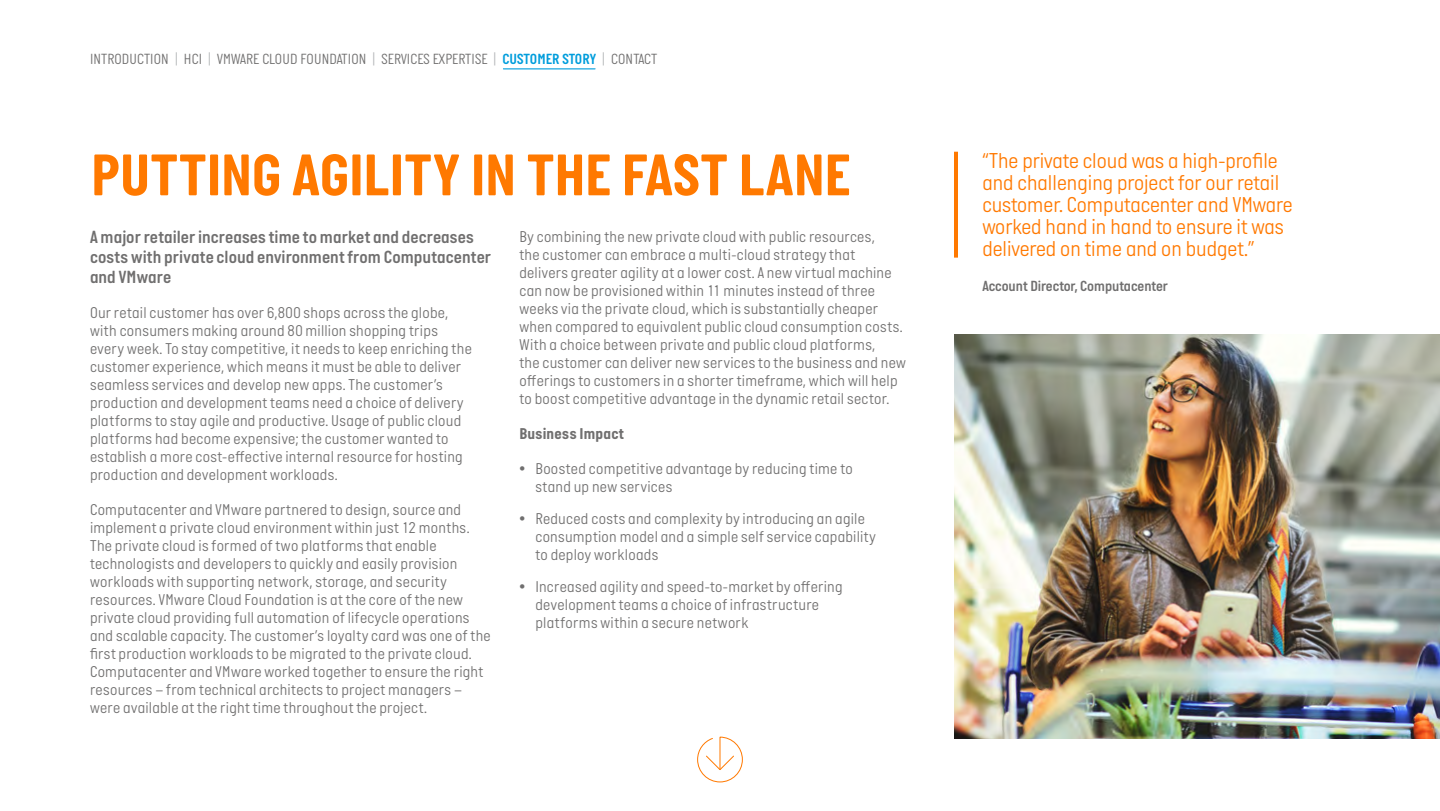
<style>
.page{position:relative;width:1440px;height:811px;background:#fff}
.page>*{position:absolute;margin:0;border:0;box-sizing:border-box;transform-origin:0 0}
.NEW_HEADER{font:700 60px "Italian Plate No One";letter-spacing:.005em;color:#ff7900}
.BODY{font:300 22px/22px "Italian Plate No One";color:#ff7900}
.PULLOUT_BOX_-_SUB_HE{font:18px/20px "Italian Plate No One D Bd";letter-spacing:.005em;color:#706f6f}
.PULLOUT_BOX_-_SUB_HE-2{font:300 16px/18px "Italian Plate No One";letter-spacing:.02em;color:#706f6f}
.PULLOUT_BOX_-_SUB_HE-3{font:700 16px "Italian Plate No One";letter-spacing:.02em;color:#706f6f}
.t1{font:300 15px "Italian Plate No One";letter-spacing:.01em;color:#706f6f}
.BODY-2{font:15px "Italian Plate No One D Bd";color:#706f6f}
.s1{color:#b0b2b4}
.s2{font-family:"Italian Plate No One D Bd";font-weight:400;color:#009ddc}
</style>
<div class="page">
<img style="left:954px;top:334px;width:486px;height:404px">
<svg style="left:503px;top:68px;width:93px;height:2px"></svg>
<svg style="left:697px;top:736px;width:46px;height:46px"></svg>
<hr style="left:954px;top:152px;width:4px;height:106px;background:#ff7900">
<p class="t1" style="left:90px;top:51px;width:569px">INTRODUCTION <span class="s1">|</span> HCI <span class="s1">|</span> VMWARE CLOUD FOUNDATION <span class="s1">|</span> SERVICES EXPERTISE <span class="s1">|</span> <span class="s2">CUSTOMER STORY</span> <span class="s1">|</span> CONTACT</p>
<p class="NEW_HEADER" style="left:91px;top:143px;width:761px">PUTTING AGILITY IN THE FAST LANE</p>
<p class="PULLOUT_BOX_-_SUB_HE" style="left:90px;top:227px;width:403px">A major retailer increases time to market and decreases costs with private cloud environment from Computacenter and VMware</p>
<p class="PULLOUT_BOX_-_SUB_HE-2" style="left:90px;top:304px;width:383px">Our retail customer has over 6,800 shops across the globe, with consumers making around 80 million shopping trips every week. To stay competitive, it needs to keep enriching the customer experience, which means it must be able to deliver seamless services and develop new apps. The customer’s production and development teams need a choice of delivery platforms to stay agile and productive. Usage of public cloud platforms had become expensive; the customer wanted to establish a more cost-effective internal resource for hosting production and development workloads.</p>
<p class="PULLOUT_BOX_-_SUB_HE-2" style="left:90px;top:501px;width:402px">Computacenter and VMware partnered to design, source and implement a private cloud environment within just 12 months.<br>The private cloud is formed of two platforms that enable technologists and developers to quickly and easily provision workloads with supporting network, storage, and security resources. VMware Cloud Foundation is at the core of the new private cloud providing full automation of lifecycle operations and scalable capacity. The customer’s loyalty card was one of the first production workloads to be migrated to the private cloud.<br>Computacenter and VMware worked together to ensure the right resources – from technical architects to project managers – were available at the right time throughout the project.</p>
<p class="PULLOUT_BOX_-_SUB_HE-2" style="left:519px;top:228px;width:388px">By combining the new private cloud with public resources,<br>the customer can embrace a multi-cloud strategy that delivers greater agility at a lower cost. A new virtual machine can now be provisioned within 11 minutes instead of three weeks via the private cloud, which is substantially cheaper when compared to equivalent public cloud consumption costs.<br>With a choice between private and public cloud platforms,<br>the customer can deliver new services to the business and new offerings to customers in a shorter timeframe, which will help to boost competitive advantage in the dynamic retail sector.</p>
<p class="PULLOUT_BOX_-_SUB_HE-3" style="left:519px;top:425px;width:106px">Business Impact</p>
<p class="PULLOUT_BOX_-_SUB_HE-2" style="left:535px;top:460px;width:319px;text-indent:-16px">• Boosted competitive advantage by reducing time to stand up new services</p>
<p class="PULLOUT_BOX_-_SUB_HE-2" style="left:535px;top:510px;width:342px;text-indent:-16px">• Reduced costs and complexity by introducing an agile consumption model and a simple self service capability to deploy workloads</p>
<p class="PULLOUT_BOX_-_SUB_HE-2" style="left:535px;top:578px;width:309px;text-indent:-16px">• Increased agility and speed-to-market by offering development teams a choice of infrastructure platforms within a secure network</p>
<p class="BODY" style="left:982px;top:150px;width:312px">“The private cloud was a high-profile and challenging project for our retail customer. Computacenter and VMware worked hand in hand to ensure it was delivered on time and on budget.”</p>
<p class="BODY-2" style="left:982px;top:278px;width:187px">Account Director, Computacenter</p>
</div>
